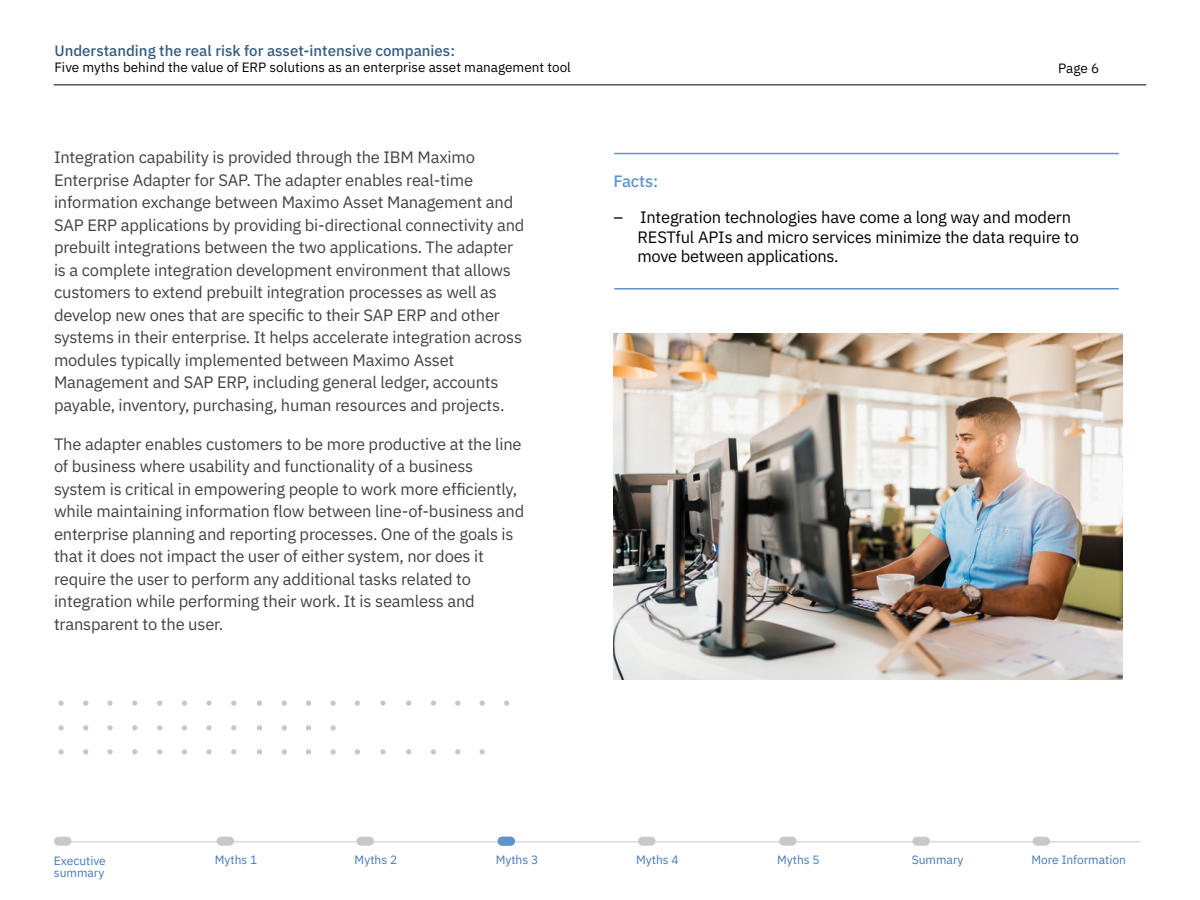
<style>
.page{position:relative;width:1200px;height:900px;background:#fff}
.page>*{position:absolute;margin:0;border:0;box-sizing:border-box;transform-origin:0 0}
._2A_Body{font:16.5px/22.5px "IBM Eliot Sans";letter-spacing:-.01em;color:#414042}
._2A_Body-2{font:16.5px/19.5px "IBM Eliot Sans";letter-spacing:-.01em;color:#000}
._2A_Body-3{font:500 16.5px "IBM Eliot Sans";letter-spacing:-.01em;color:#6093cd}
.t1{font:500 15px "IBM Eliot Sans";color:#325c80}
._1B_Head_3__color{font:13.5px "IBM Eliot Sans";color:#000}
.t2{font:12px/12px "IBM Eliot Sans";color:#4278bc}
</style>
<div class="page">
<hr style="left:68px;top:842px;width:1072px;height:1px;background:#c7c8c6">
<div style="left:59px;top:837px;width:8px;height:9px;background:#c7c9c8"></div>
<div style="left:221px;top:837px;width:9px;height:9px;background:#c7c9c8"></div>
<div style="left:361px;top:837px;width:8px;height:9px;background:#c7c9c8"></div>
<div style="left:643px;top:837px;width:8px;height:9px;background:#c7c9c8"></div>
<div style="left:784px;top:837px;width:8px;height:9px;background:#c7c9c8"></div>
<div style="left:917px;top:837px;width:8px;height:9px;background:#c7c9c8"></div>
<div style="left:1037px;top:837px;width:9px;height:9px;background:#c7c9c8"></div>
<hr style="left:54px;top:84px;width:1092px;height:1px;background:#000">
<div style="left:502px;top:837px;width:9px;height:9px;background:#6093cd"></div>
<img style="left:614px;top:333px;width:508px;height:347px">
<hr style="left:615px;top:153px;width:503px;height:1px;background:#6093cd">
<hr style="left:615px;top:288px;width:503px;height:2px;background:#6093cd">
<svg style="left:455px;top:700px;width:5px;height:6px"></svg>
<svg style="left:431px;top:700px;width:5px;height:6px"></svg>
<svg style="left:406px;top:700px;width:5px;height:6px"></svg>
<svg style="left:380px;top:700px;width:6px;height:6px"></svg>
<svg style="left:480px;top:700px;width:5px;height:6px"></svg>
<svg style="left:504px;top:700px;width:5px;height:6px"></svg>
<svg style="left:455px;top:749px;width:5px;height:5px"></svg>
<svg style="left:431px;top:749px;width:5px;height:5px"></svg>
<svg style="left:406px;top:749px;width:5px;height:5px"></svg>
<svg style="left:380px;top:749px;width:6px;height:5px"></svg>
<svg style="left:480px;top:749px;width:5px;height:5px"></svg>
<svg style="left:306px;top:700px;width:5px;height:6px"></svg>
<svg style="left:282px;top:700px;width:5px;height:6px"></svg>
<svg style="left:355px;top:700px;width:5px;height:6px"></svg>
<svg style="left:331px;top:700px;width:5px;height:6px"></svg>
<svg style="left:257px;top:700px;width:5px;height:6px"></svg>
<svg style="left:231px;top:700px;width:5px;height:6px"></svg>
<svg style="left:206px;top:700px;width:6px;height:6px"></svg>
<svg style="left:182px;top:700px;width:5px;height:6px"></svg>
<svg style="left:157px;top:700px;width:5px;height:6px"></svg>
<svg style="left:132px;top:700px;width:5px;height:6px"></svg>
<svg style="left:107px;top:700px;width:6px;height:6px"></svg>
<svg style="left:83px;top:700px;width:5px;height:6px"></svg>
<svg style="left:58px;top:700px;width:6px;height:6px"></svg>
<svg style="left:306px;top:725px;width:5px;height:5px"></svg>
<svg style="left:282px;top:725px;width:5px;height:5px"></svg>
<svg style="left:331px;top:725px;width:5px;height:5px"></svg>
<svg style="left:257px;top:725px;width:5px;height:5px"></svg>
<svg style="left:231px;top:725px;width:5px;height:5px"></svg>
<svg style="left:206px;top:725px;width:6px;height:5px"></svg>
<svg style="left:182px;top:725px;width:5px;height:5px"></svg>
<svg style="left:157px;top:725px;width:5px;height:5px"></svg>
<svg style="left:132px;top:725px;width:5px;height:5px"></svg>
<svg style="left:107px;top:725px;width:6px;height:5px"></svg>
<svg style="left:83px;top:725px;width:5px;height:5px"></svg>
<svg style="left:58px;top:725px;width:6px;height:5px"></svg>
<svg style="left:306px;top:749px;width:5px;height:5px"></svg>
<svg style="left:282px;top:749px;width:5px;height:5px"></svg>
<svg style="left:331px;top:749px;width:5px;height:5px"></svg>
<svg style="left:355px;top:749px;width:5px;height:5px"></svg>
<svg style="left:257px;top:749px;width:5px;height:5px"></svg>
<svg style="left:231px;top:749px;width:5px;height:5px"></svg>
<svg style="left:206px;top:749px;width:6px;height:5px"></svg>
<svg style="left:182px;top:749px;width:5px;height:5px"></svg>
<svg style="left:157px;top:749px;width:5px;height:5px"></svg>
<svg style="left:132px;top:749px;width:5px;height:5px"></svg>
<svg style="left:107px;top:749px;width:6px;height:5px"></svg>
<svg style="left:83px;top:749px;width:5px;height:5px"></svg>
<svg style="left:58px;top:749px;width:6px;height:5px"></svg>
<p class="t1" style="left:54px;top:39px;width:402px">Understanding the real risk for asset-intensive companies:</p>
<p class="_1B_Head_3__color" style="left:54px;top:57px;width:518px">Five myths behind the value of ERP solutions as an enterprise asset management tool</p>
<p class="_2A_Body" style="left:54px;top:145px;width:472px">Integration capability is provided through the IBM Maximo Enterprise Adapter for SAP. The adapter enables real-time information exchange between Maximo Asset Management and SAP ERP applications by providing bi-directional connectivity and prebuilt integrations between the two applications. The adapter is a complete integration development environment that allows customers to extend prebuilt integration processes as well as develop new ones that are specific to their SAP ERP and other systems in their enterprise. It helps accelerate integration across modules typically implemented between Maximo Asset Management and SAP ERP, including general ledger, accounts payable, inventory, purchasing, human resources and projects.</p>
<p class="_2A_Body" style="left:54px;top:431px;width:472px">The adapter enables customers to be more productive at the line of business where usability and functionality of a business system is critical in empowering people to work more efficiently, while maintaining information flow between line-of-business and enterprise planning and reporting processes. One of the goals is that it does not impact the user of either system, nor does it require the user to perform any additional tasks related to integration while performing their work. It is seamless and transparent to the user.</p>
<p class="_1B_Head_3__color" style="left:1058px;top:58px;width:42px">Page 6</p>
<p class="_2A_Body-3" style="left:614px;top:169px;width:46px">Facts:</p>
<p class="_2A_Body-2" style="left:638px;top:206px;width:443px;text-indent:-24px">– Integration technologies have come a long way and modern<br>RESTful APIs and micro services minimize the data require to move between applications.</p>
<p class="t2" style="left:54px;top:854px;width:53px">Executive summary</p>
<p class="t2" style="left:215px;top:853px;width:44px">Myths 1</p>
<p class="t2" style="left:355px;top:853px;width:44px">Myths 2</p>
<p class="t2" style="left:496px;top:853px;width:44px">Myths 3</p>
<p class="t2" style="left:636px;top:853px;width:44px">Myths 4</p>
<p class="t2" style="left:777px;top:853px;width:44px">Myths 5</p>
<p class="t2" style="left:912px;top:853px;width:53px">Summary</p>
<p class="t2" style="left:1031px;top:853px;width:96px">More Information</p>
</div>
